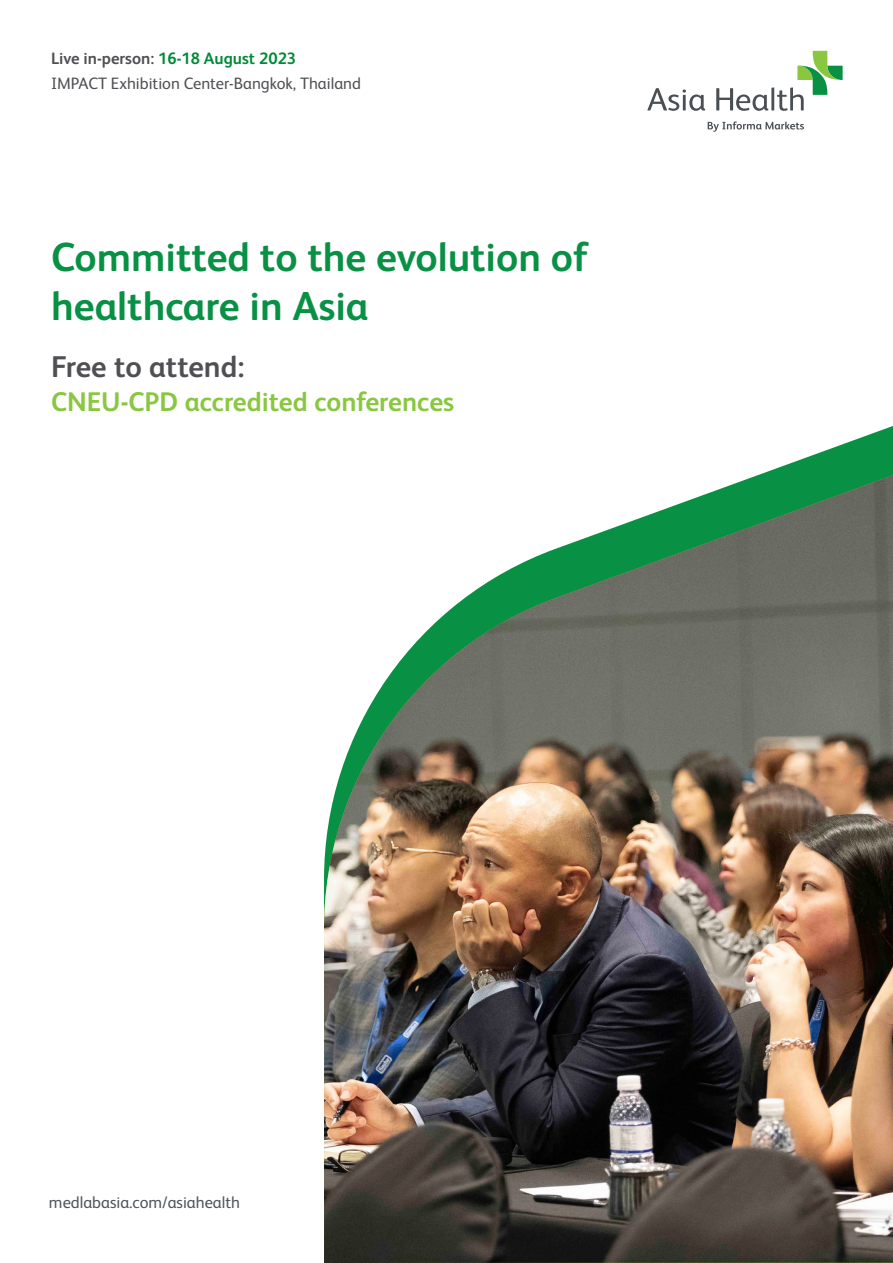
<style>
.page{position:relative;width:893px;height:1263px;background:#fff}
.page>*{position:absolute;margin:0;border:0;box-sizing:border-box;transform-origin:0 0}
.t1{font:700 40.5px/48.6px "FS Albert";color:#089145}
.t2{font:700 30px "FS Albert";color:#504f53}
.t3{font:700 27px "FS Albert";color:#8ac740}
.t4{font:16.5px/25.5px "FS Albert";color:#504f53}
.t5{font:16.5px "FS Albert";color:#4d555b}
.s1{font-weight:700}
.s2{font-weight:700;color:#008a38}
</style>
<div class="page">
<svg style="left:758px;top:426px;width:135px;height:49px"></svg>
<img style="left:324px;top:475px;width:569px;height:788px">
<svg style="left:647px;top:88px;width:58px;height:23px"></svg>
<svg style="left:716px;top:51px;width:127px;height:60px"></svg>
<svg style="left:708px;top:121px;width:96px;height:11px"></svg>
<p class="t4" style="left:51px;top:45px;width:312px"><span class="s1">Live in-person:</span> <span class="s2">16-18 August 2023<br></span>IMPACT Exhibition Center-Bangkok, Thailand</p>
<h1 class="t1" style="left:51px;top:233px;width:538px">Committed to the evolution of healthcare in Asia</h1>
<h2 class="t2" style="left:51px;top:349px;width:195px">Free to attend:</h2>
<h3 class="t3" style="left:51px;top:386px;width:405px">CNEU-CPD accredited conferences</h3>
<p class="t5" style="left:49px;top:1191px;width:193px">medlabasia.com/asiahealth</p>
</div>
